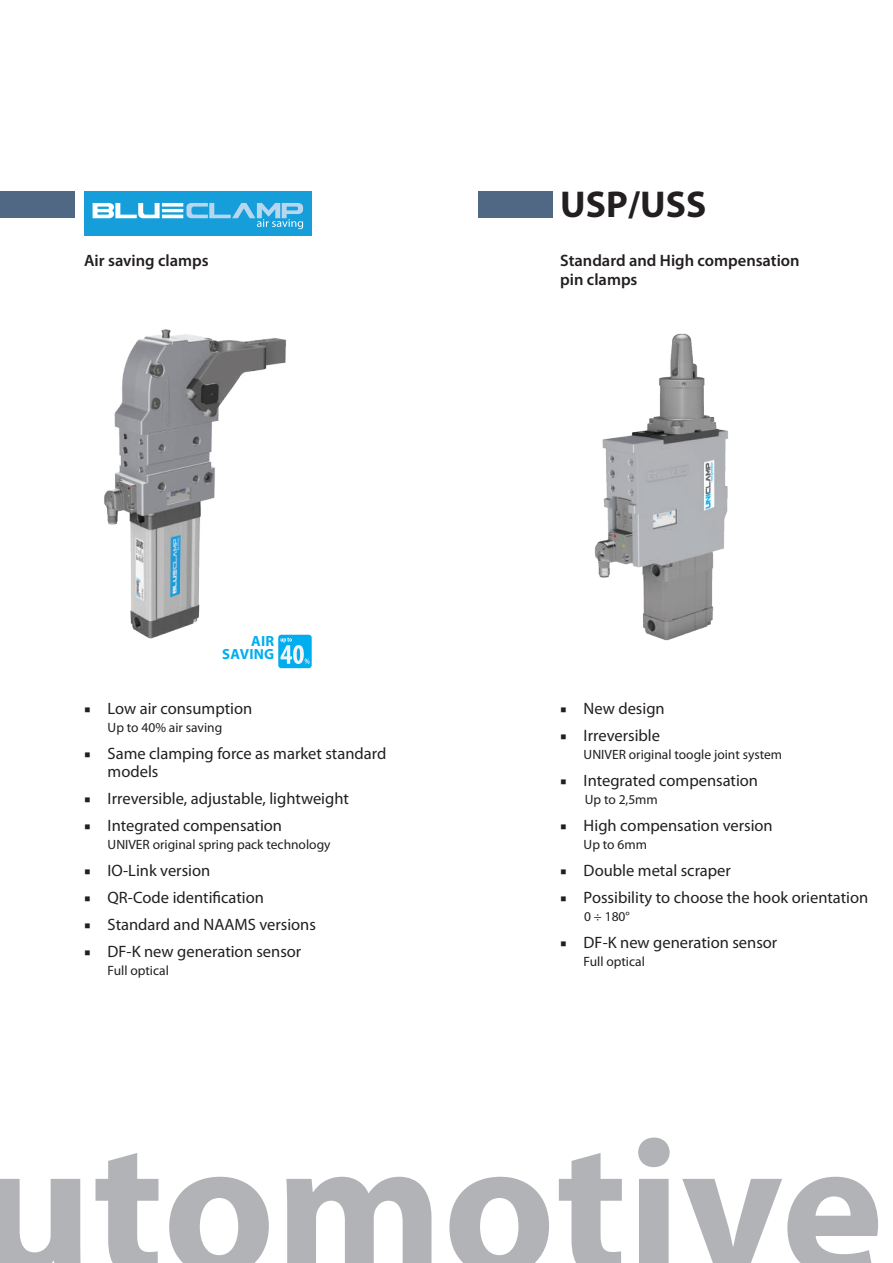
<style>
.page{position:relative;width:893px;height:1263px;background:#fff}
.page>*{position:absolute;margin:0;border:0;box-sizing:border-box;transform-origin:0 0}
.t1{font:700 195px "Myriad Pro";color:#b2b3b7}
.t2{font:700 37.5px "Myriad Pro";color:#231f20}
.t3{font:16.5px/18px "Myriad Pro";color:#231f20}
.t4{font:600 16.5px/19.8px "Myriad Pro";color:#231f20}
.t5{font:700 14.7px/13px "Myriad Pro";letter-spacing:.02em;color:#00aeef;text-align:right}
.t6{font:13.5px "Myriad Pro";color:#231f20}
.s1{font-family:"Minion Pro"}
</style>
<div class="page">
<div style="left:478px;top:192px;width:75px;height:26px;background:#516885"></div>
<div style="left:0;top:192px;width:74px;height:26px;background:#516885"></div>
<img style="left:594px;top:333px;width:134px;height:308px">
<img style="left:104px;top:330px;width:186px;height:309px">
<div style="left:84px;top:192px;width:227px;height:44px;background:#159eda"></div>
<svg style="left:93px;top:203px;width:210px;height:26px"></svg>
<svg style="left:278px;top:635px;width:34px;height:33px"></svg>
<p class="t4" style="left:84px;top:250px;width:126px">Air saving clamps</p>
<p class="t5" style="left:222px;top:634px;width:54px">AIR<br>SAVING</p>
<p class="t3" style="left:84px;top:700px;width:170px"><span class="s1">■</span> Low air consumption</p>
<p class="t6" style="left:108px;top:720px;width:116px">Up to 40% air saving</p>
<p class="t3" style="left:108px;top:745px;width:280px;text-indent:-23px"><span class="s1">■</span> Same clamping force as market standard models</p>
<p class="t3" style="left:84px;top:790px;width:266px"><span class="s1">■</span> Irreversible, adjustable, lightweight</p>
<p class="t3" style="left:84px;top:817px;width:199px"><span class="s1">■</span> Integrated compensation</p>
<p class="t6" style="left:108px;top:837px;width:224px">UNIVER original spring pack technology</p>
<p class="t3" style="left:84px;top:862px;width:128px"><span class="s1">■</span> IO-Link version</p>
<p class="t3" style="left:84px;top:889px;width:181px"><span class="s1">■</span> QR-Code identification</p>
<p class="t3" style="left:84px;top:916px;width:233px"><span class="s1">■</span> Standard and NAAMS versions</p>
<p class="t3" style="left:84px;top:943px;width:219px"><span class="s1">■</span> DF-K new generation sensor</p>
<p class="t6" style="left:108px;top:963px;width:63px">Full optical</p>
<h2 class="t2" style="left:560px;top:184px;width:148px">USP/USS</h2>
<p class="t4" style="left:560px;top:250px;width:241px">Standard and High compensation pin clamps</p>
<p class="t3" style="left:560px;top:700px;width:106px"><span class="s1">■</span> New design</p>
<p class="t3" style="left:560px;top:727px;width:101px"><span class="s1">■</span> Irreversible</p>
<p class="t6" style="left:584px;top:747px;width:200px">UNIVER original toogle joint system</p>
<p class="t3" style="left:560px;top:772px;width:199px"><span class="s1">■</span> Integrated compensation</p>
<p class="t6" style="left:585px;top:792px;width:75px">Up to 2,5mm</p>
<p class="t3" style="left:560px;top:817px;width:214px"><span class="s1">■</span> High compensation version</p>
<p class="t6" style="left:584px;top:837px;width:65px">Up to 6mm</p>
<p class="t3" style="left:560px;top:862px;width:172px"><span class="s1">■</span> Double metal scraper</p>
<p class="t3" style="left:560px;top:889px;width:310px"><span class="s1">■</span> Possibility to choose the hook orientation</p>
<p class="t6" style="left:584px;top:909px;width:47px">0 ÷ 180°</p>
<p class="t3" style="left:560px;top:934px;width:219px"><span class="s1">■</span> DF-K new generation sensor</p>
<p class="t6" style="left:584px;top:954px;width:63px">Full optical</p>
<h1 class="t1" style="left:-22px;top:1099px;width:907px">utomotive</h1>
</div>
